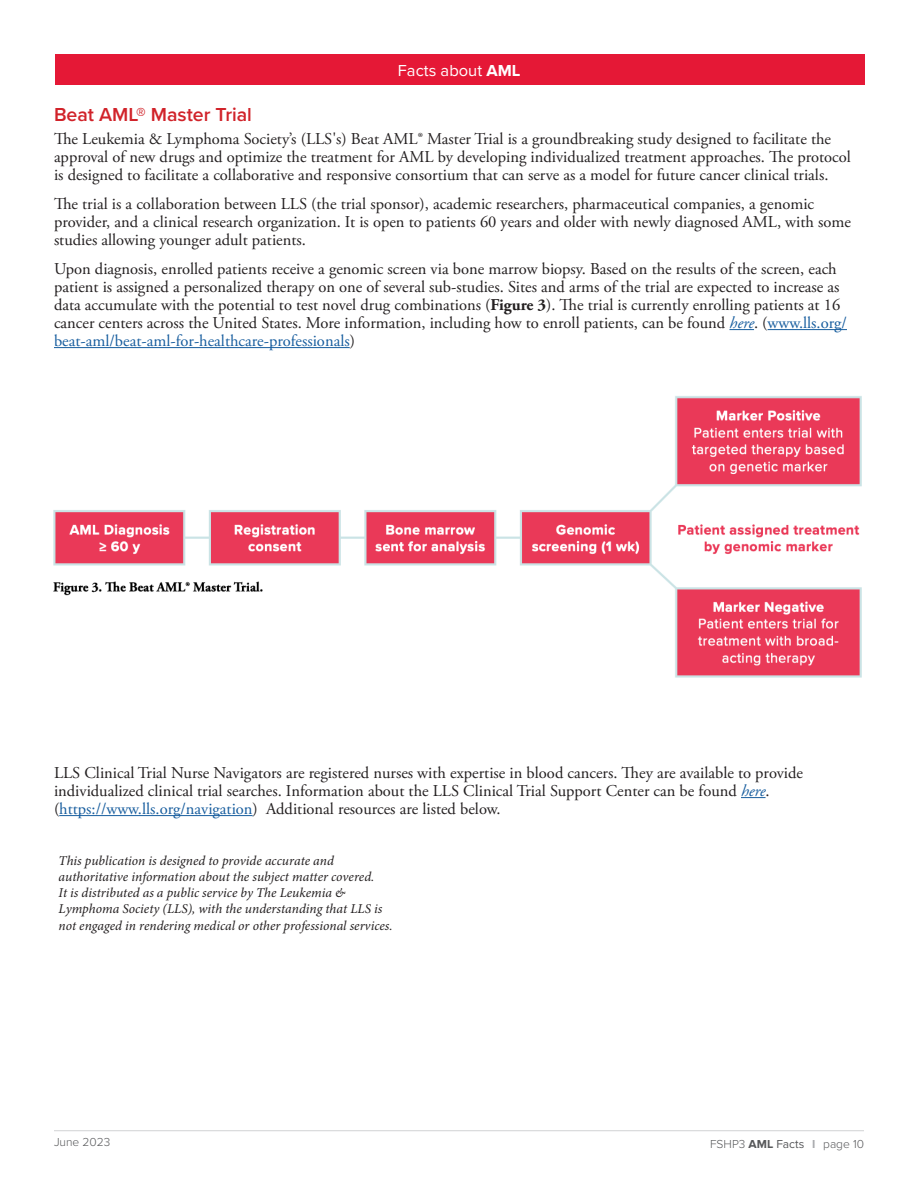
<style>
.page{position:relative;width:918px;height:1188px;background:#fff}
.page>*{position:absolute;margin:0;border:0;box-sizing:border-box;transform-origin:0 0}
.Subhead_red{font:600 19.5px "Proxima Nova";color:#d1232a}
.bullets{font:16.5px/18px "Adobe Garamond Pro";color:#231f20}
.t1{font:16.5px "Proxima Nova";color:#fff}
.t2{font:italic 13.5px/16.2px "Minion Pro";color:#231f20}
.t3{font:300 12px "Proxima Nova";color:#57585a}
.s1{font-weight:700}
.s2{font-style:italic;color:#175d9e}
.s3{color:#175d9e}
.s4{font-weight:400}
.s5{font-weight:700;color:#a8a9ad}
</style>
<div class="page">
<hr style="left:54px;top:1130px;width:810px;height:1px;background:#d1d2d4">
<div style="left:55px;top:54px;width:810px;height:31px;background:#e51836"></div>
<svg style="left:730px;top:329px;width:24px;height:1px"></svg>
<hr style="left:768px;top:329px;width:79px;height:1px;background:#175d9e">
<hr style="left:54px;top:347px;width:296px;height:1px;background:#175d9e">
<svg style="left:741px;top:797px;width:25px;height:1px"></svg>
<hr style="left:59px;top:815px;width:194px;height:1px;background:#175d9e">
<img style="left:53px;top:396px;width:809px;height:282px">
<p class="t1" style="left:398px;top:61px;width:124px">Facts about <span class="s1">AML</span></p>
<p class="Subhead_red" style="left:54px;top:100px;width:199px">Beat AML® Master Trial</p>
<p class="bullets" style="left:54px;top:131px;width:798px">The Leukemia &amp; Lymphoma Society’s (LLS's) Beat AML® Master Trial is a groundbreaking study designed to facilitate the approval of new drugs and optimize the treatment for AML by developing individualized treatment approaches. The protocol is designed to facilitate a collaborative and responsive consortium that can serve as a model for future cancer clinical trials.</p>
<p class="bullets" style="left:54px;top:196px;width:798px">The trial is a collaboration between LLS (the trial sponsor), academic researchers, pharmaceutical companies, a genomic provider, and a clinical research organization. It is open to patients 60 years and older with newly diagnosed AML, with some studies allowing younger adult patients.</p>
<p class="bullets" style="left:54px;top:260px;width:795px">Upon diagnosis, enrolled patients receive a genomic screen via bone marrow biopsy. Based on the results of the screen, each patient is assigned a personalized therapy on one of several sub-studies. Sites and arms of the trial are expected to increase as data accumulate with the potential to test novel drug combinations (<span class="s1">Figure 3</span>). The trial is currently enrolling patients at 16 cancer centers across the United States. More information, including how to enroll patients, can be found <span class="s2">here</span>. (<span class="s3">www.lls.org/ beat-aml/beat-aml-for-healthcare-professionals</span>)</p>
<p class="bullets" style="left:54px;top:764px;width:751px">LLS Clinical Trial Nurse Navigators are registered nurses with expertise in blood cancers. They are available to provide individualized clinical trial searches. Information about the LLS Clinical Trial Support Center can be found <span class="s2">here</span>. (<span class="s3">https://www.lls.org/navigation</span>) Additional resources are listed below.</p>
<p class="t2" style="left:59px;top:852px;width:336px">This publication is designed to provide accurate and authoritative information about the subject matter covered.<br>It is distributed as a public service by The Leukemia &amp; Lymphoma Society (LLS), with the understanding that LLS is not engaged in rendering medical or other professional services.</p>
<p class="t3" style="left:54px;top:1133px;width:58px">June 2023</p>
<p class="t3" style="left:710px;top:1135px;width:155px">FSHP3 <span class="s1">AML</span> <span class="s4">Facts</span> <span class="s5">I</span> page 10</p>
</div>
